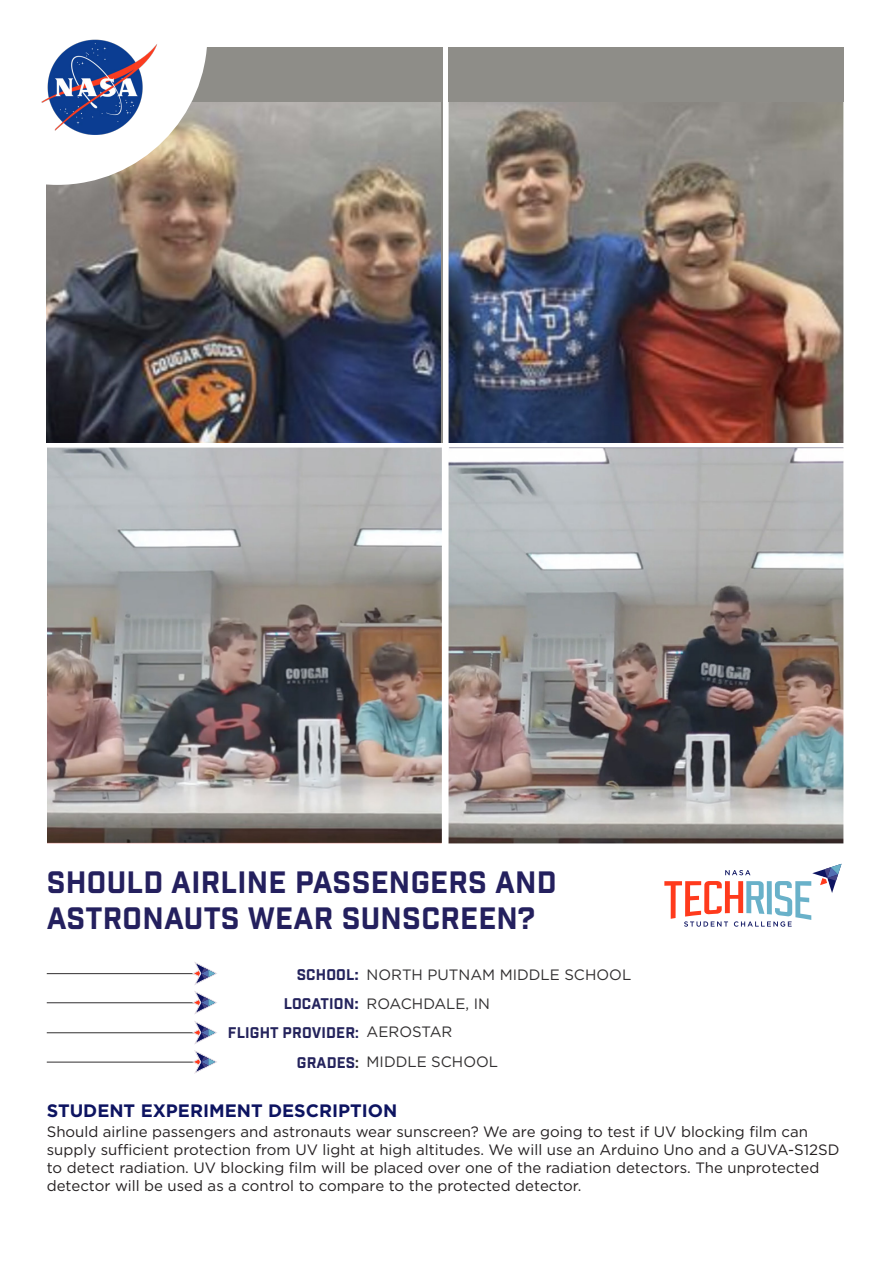
<style>
.page{position:relative;width:893px;height:1263px;background:#fff}
.page>*{position:absolute;margin:0;border:0;box-sizing:border-box;transform-origin:0 0}
.Text_Left_Justify{font:30px/36px "Industry Inc Base";letter-spacing:.01em;color:#24205e}
.Text_Left_Justify-2{font:700 18px "Gotham";color:#0d1461}
.t1{font:15px/18px "Gotham";color:#231f20}
.t2{font:15px "Gotham";color:#312f30}
.Text_Left_Justify-3{font:15px "Industry Inc Base";letter-spacing:.01em;color:#24235c}
.s1{font-family:"Gotham";font-weight:700}
.s2{color:#312f30}
</style>
<div class="page">
<img style="left:448px;top:448px;width:396px;height:395px">
<div style="left:448px;top:47px;width:396px;height:395px;background:#8e8d88"></div>
<img style="left:448px;top:102px;width:396px;height:340px">
<div style="left:47px;top:47px;width:395px;height:395px;background:#8e8d88"></div>
<img style="left:47px;top:102px;width:393px;height:340px">
<img style="left:47px;top:448px;width:395px;height:395px">
<hr style="left:47px;top:1062px;width:160px;height:1px;background:#312f30">
<hr style="left:47px;top:1032px;width:160px;height:1px;background:#312f30">
<hr style="left:47px;top:973px;width:160px;height:1px;background:#312f30">
<hr style="left:47px;top:1002px;width:160px;height:1px;background:#312f30">
<svg style="left:192px;top:962px;width:25px;height:112px"></svg>
<svg style="left:46px;top:47px;width:161px;height:138px;background:#dcd3c7"></svg>
<svg style="left:664px;top:864px;width:177px;height:63px"></svg>
<img style="left:41px;top:39px;width:125px;height:104px">
<p class="Text_Left_Justify" style="left:47px;top:865px;width:511px">SHOULD AIRLINE PASSENGERS AND<br>ASTRONAUTS WEAR SUNSCREEN?</p>
<p class="Text_Left_Justify-3" style="left:297px;top:965px;width:64px">SCHOOL<span class="s1">:</span></p>
<p class="Text_Left_Justify-3" style="left:284px;top:994px;width:77px">LOCATION<span class="s1">:</span></p>
<p class="Text_Left_Justify-3" style="left:228px;top:1023px;width:132px">FLIGHT PROVIDER:</p>
<p class="Text_Left_Justify-3" style="left:297px;top:1053px;width:64px">GRADES<span class="s2">:</span></p>
<p class="t2" style="left:367px;top:965px;width:266px">NORTH PUTNAM MIDDLE SCHOOL</p>
<p class="t2" style="left:367px;top:994px;width:125px">ROACHDALE, IN</p>
<p class="t2" style="left:367px;top:1022px;width:87px">AEROSTAR</p>
<p class="t2" style="left:367px;top:1052px;width:133px">MIDDLE SCHOOL</p>
<p class="Text_Left_Justify-2" style="left:47px;top:1099px;width:352px">STUDENT EXPERIMENT DESCRIPTION</p>
<p class="t1" style="left:47px;top:1122px;width:794px">Should airline passengers and astronauts wear sunscreen? We are going to test if UV blocking film can supply sufficient protection from UV light at high altitudes. We will use an Arduino Uno and a GUVA-S12SD to detect radiation. UV blocking film will be placed over one of the radiation detectors. The unprotected detector will be used as a control to compare to the protected detector.</p>
</div>
